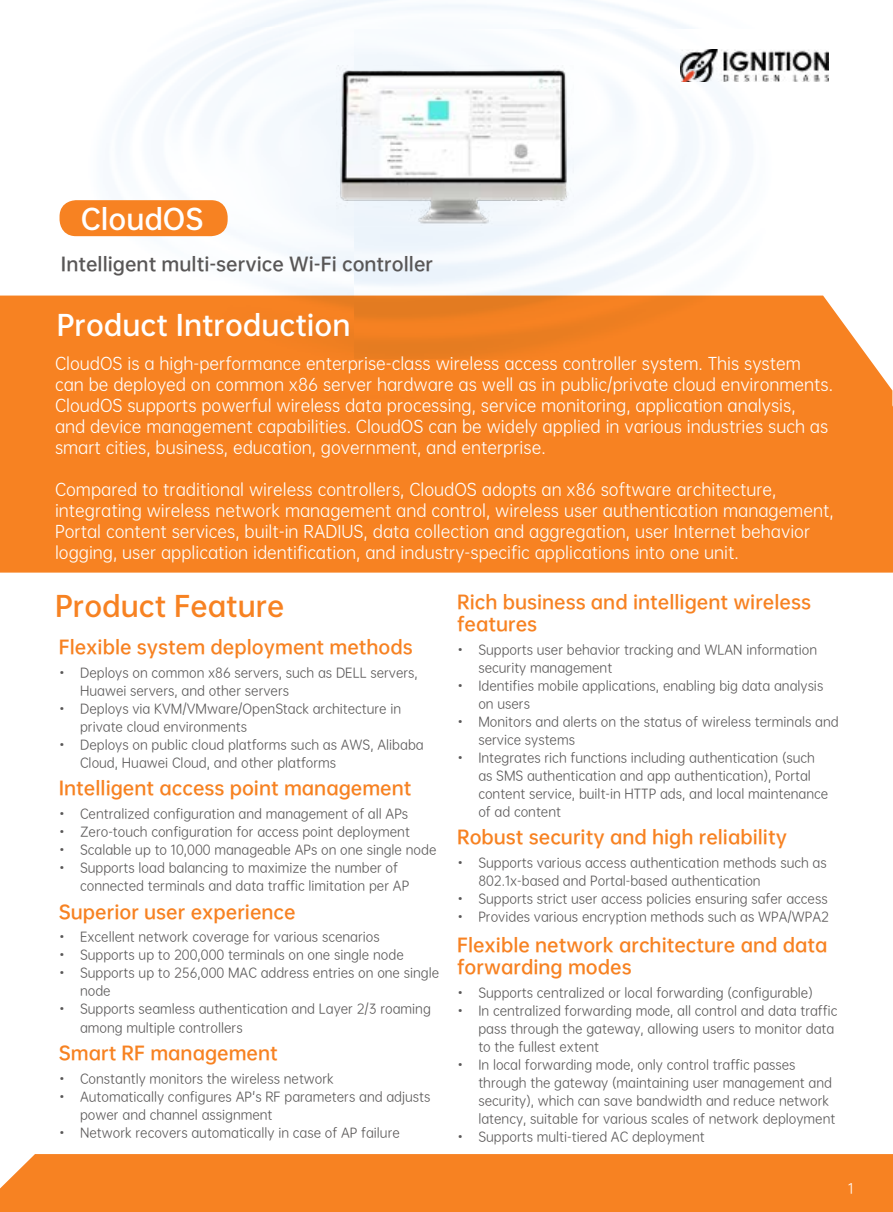
<style>
.page{position:relative;width:893px;height:1212px;background:#fff}
.page>*{position:absolute;margin:0;border:0;box-sizing:border-box;transform-origin:0 0}
.t1{font:27px "OPPO Sans B";color:#fff}
.t2{font:27px "OPPO Sans B";color:#f78222}
.t3{font:18px/21.6px "OPPO Sans B";color:#f78222}
.t4{font:18px "OPPO Sans B";color:#595757}
.t5{font:16.5px/21px "OPPO Sans R";color:#fff}
.t6{font:13.5px "OPPO Sans R";color:#fff}
.t7{font:12.75px/18px "OPPO Sans R";color:#595757}
</style>
<div class="page">
<svg style="left:28px;top:1154px;width:865px;height:7px;background:#f78325"></svg>
<div style="left:0;top:1161px;width:893px;height:51px;background:#f78222"></div>
<div style="left:0;top:301px;width:893px;height:272px;background:#f78222"></div>
<img style="left:845px;top:301px;width:48px;height:203px">
<img style="left:1px;top:27px;width:422px;height:372px">
<img style="left:354px;top:29px;width:420px;height:329px">
<div style="left:1px;top:410px;width:845px;height:107px;background:#f78222"></div>
<div style="left:60px;top:200px;width:168px;height:36px;background:#f78222;border-radius:16px"></div>
<img style="left:681px;top:50px;width:147px;height:31px">
<img style="left:337px;top:66px;width:236px;height:160px">
<h1 class="t1" style="left:81px;top:195px;width:124px">CloudOS</h1>
<h2 class="t4" style="left:61px;top:249px;width:374px">Intelligent multi-service Wi-Fi controller</h2>
<h1 class="t1" style="left:57px;top:301px;width:295px">Product Introduction</h1>
<p class="t5" style="left:55px;top:352px;width:780px">CloudOS is a high-performance enterprise-class wireless access controller system. This system can be deployed on common x86 server hardware as well as in public/private cloud environments.<br>CloudOS supports powerful wireless data processing, service monitoring, application analysis,<br>and device management capabilities. CloudOS can be widely applied in various industries such as smart cities, business, education, government, and enterprise.</p>
<p class="t5" style="left:55px;top:478px;width:780px">Compared to traditional wireless controllers, CloudOS adopts an x86 software architecture, integrating wireless network management and control, wireless user authentication management, Portal content services, built-in RADIUS, data collection and aggregation, user Internet behavior logging, user application identification, and industry-specific applications into one unit.</p>
<h1 class="t2" style="left:55px;top:583px;width:231px">Product Feature</h1>
<h2 class="t3" style="left:59px;top:634px;width:356px">Flexible system deployment methods</h2>
<p class="t7" style="left:80px;top:662px;width:339px;text-indent:-21px">• Deploys on common x86 servers, such as DELL servers,<br>Huawei servers, and other servers</p>
<p class="t7" style="left:80px;top:698px;width:323px;text-indent:-21px">• Deploys via KVM/VMware/OpenStack architecture in private cloud environments</p>
<p class="t7" style="left:80px;top:734px;width:345px;text-indent:-21px">• Deploys on public cloud platforms such as AWS, Alibaba<br>Cloud, Huawei Cloud, and other platforms</p>
<h2 class="t3" style="left:59px;top:776px;width:354px">Intelligent access point management</h2>
<p class="t7" style="left:59px;top:804px;width:351px">• Centralized configuration and management of all APs</p>
<p class="t7" style="left:59px;top:822px;width:353px">• Zero-touch configuration for access point deployment</p>
<p class="t7" style="left:59px;top:840px;width:379px">• Scalable up to 10,000 manageable APs on one single node</p>
<p class="t7" style="left:80px;top:858px;width:331px;text-indent:-21px">• Supports load balancing to maximize the number of connected terminals and data traffic limitation per AP</p>
<h2 class="t3" style="left:59px;top:899px;width:238px">Superior user experience</h2>
<p class="t7" style="left:59px;top:927px;width:322px">• Excellent network coverage for various scenarios</p>
<p class="t7" style="left:59px;top:945px;width:346px">• Supports up to 200,000 terminals on one single node</p>
<p class="t7" style="left:80px;top:963px;width:361px;text-indent:-21px">• Supports up to 256,000 MAC address entries on one single node</p>
<p class="t7" style="left:80px;top:999px;width:352px;text-indent:-21px">• Supports seamless authentication and Layer 2/3 roaming among multiple controllers</p>
<h2 class="t3" style="left:59px;top:1040px;width:220px">Smart RF management</h2>
<p class="t7" style="left:59px;top:1069px;width:277px">• Constantly monitors the wireless network</p>
<p class="t7" style="left:80px;top:1087px;width:352px;text-indent:-21px">• Automatically configures AP's RF parameters and adjusts power and channel assignment</p>
<p class="t7" style="left:59px;top:1123px;width:343px">• Network recovers automatically in case of AP failure</p>
<h2 class="t3" style="left:457px;top:590px;width:355px">Rich business and intelligent wireless features</h2>
<p class="t7" style="left:478px;top:639px;width:340px;text-indent:-21px">• Supports user behavior tracking and WLAN information security management</p>
<p class="t7" style="left:478px;top:675px;width:346px;text-indent:-21px">• Identifies mobile applications, enabling big data analysis on users</p>
<p class="t7" style="left:478px;top:711px;width:362px;text-indent:-21px">• Monitors and alerts on the status of wireless terminals and service systems</p>
<p class="t7" style="left:478px;top:747px;width:351px;text-indent:-21px">• Integrates rich functions including authentication (such as SMS authentication and app authentication), Portal content service, built-in HTTP ads, and local maintenance of ad content</p>
<h2 class="t3" style="left:457px;top:825px;width:331px">Robust security and high reliability</h2>
<p class="t7" style="left:478px;top:853px;width:350px;text-indent:-21px">• Supports various access authentication methods such as<br>802.1x-based and Portal-based authentication</p>
<p class="t7" style="left:457px;top:889px;width:372px">• Supports strict user access policies ensuring safer access</p>
<p class="t7" style="left:457px;top:907px;width:373px">• Provides various encryption methods such as WPA/WPA2</p>
<h2 class="t3" style="left:457px;top:933px;width:372px">Flexible network architecture and data forwarding modes</h2>
<p class="t7" style="left:457px;top:983px;width:357px">• Supports centralized or local forwarding (configurable)</p>
<p class="t7" style="left:478px;top:1001px;width:360px;text-indent:-21px">• In centralized forwarding mode, all control and data traffic pass through the gateway, allowing users to monitor data to the fullest extent</p>
<p class="t7" style="left:478px;top:1055px;width:358px;text-indent:-21px">• In local forwarding mode, only control traffic passes through the gateway (maintaining user management and security), which can save bandwidth and reduce network latency, suitable for various scales of network deployment</p>
<p class="t7" style="left:457px;top:1127px;width:249px">• Supports multi-tiered AC deployment</p>
<p class="t6" style="left:848px;top:1177px;width:7px">1</p>
</div>
